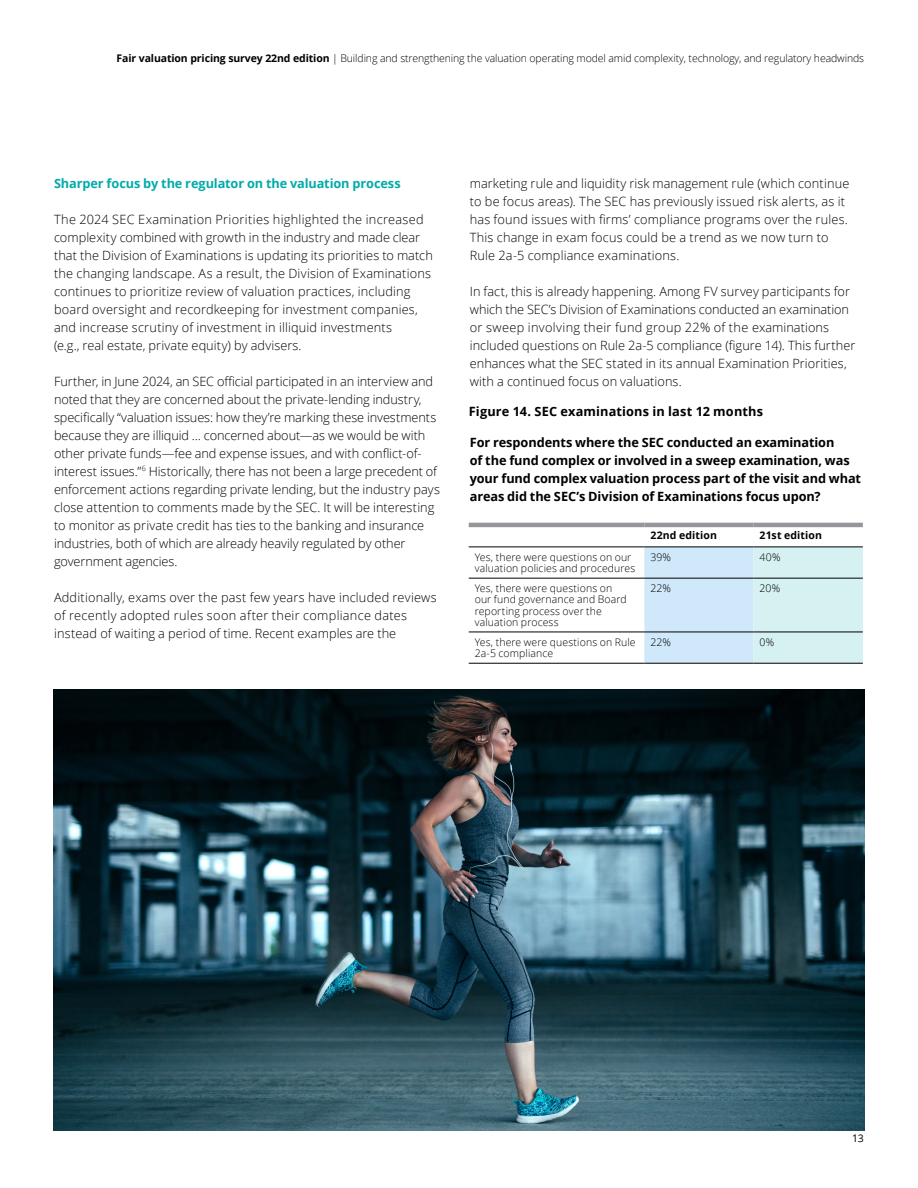
<style>
.page{position:relative;width:918px;height:1188px;background:#fff}
.page>*{position:absolute;margin:0;border:0;box-sizing:border-box;transform-origin:0 0}
.Body_copy__8_5_12pt{font:300 12.75px/18px "Open Sans";letter-spacing:.005em;color:#000}
.Body_copy__8_5_12pt-2{font:700 12.75px/18px "Open Sans";letter-spacing:-.005em;color:#000}
.Body_copy__8_5_12pt-3{font:700 12.75px "Open Sans";letter-spacing:-.01em;color:#00abaa}
.Bulletpoints__8_5_12pt{font:300 10.5px/11.2px "Open Sans";letter-spacing:.01em;color:#000}
.Brochure_title_left__folio_7_9_5pt{font:300 10.5px "Open Sans";letter-spacing:-.01em;color:#000}
.Bulletpoints__8_5_12pt-2{font:700 10.5px "Open Sans";letter-spacing:.01em;color:#000}
.t1{font:10.5px "Open Sans";color:#000}
.s1{font-weight:700}
</style>
<div class="page">
<svg style="left:644px;top:548px;width:219px;height:115px;background:#d0eaf3"></svg>
<hr style="left:469px;top:578px;width:175px;height:1px;background:#000">
<hr style="left:469px;top:632px;width:175px;height:1px;background:#000">
<hr style="left:469px;top:663px;width:175px;height:1px;background:#000">
<hr style="left:469px;top:523px;width:175px;height:4px;background:#94969a">
<hr style="left:469px;top:547px;width:175px;height:1px;background:#000">
<hr style="left:644px;top:523px;width:110px;height:4px;background:#94969a">
<hr style="left:754px;top:523px;width:109px;height:4px;background:#94969a">
<hr style="left:644px;top:547px;width:110px;height:1px;background:#000">
<hr style="left:754px;top:547px;width:109px;height:1px;background:#000">
<hr style="left:644px;top:578px;width:110px;height:1px;background:#000">
<hr style="left:644px;top:632px;width:110px;height:1px;background:#000">
<hr style="left:644px;top:663px;width:110px;height:1px;background:#000">
<hr style="left:754px;top:578px;width:109px;height:1px;background:#000">
<hr style="left:754px;top:632px;width:109px;height:1px;background:#000">
<hr style="left:754px;top:663px;width:109px;height:1px;background:#000">
<img style="left:54px;top:689px;width:810px;height:441px">
<p class="Brochure_title_left__folio_7_9_5pt" style="left:117px;top:51px;width:749px"><span class="s1">Fair valuation pricing survey 22nd edition</span> | Building and strengthening the valuation operating model amid complexity, technology, and regulatory headwinds</p>
<p class="Body_copy__8_5_12pt-3" style="left:54px;top:174px;width:348px">Sharper focus by the regulator on the valuation process</p>
<p class="Body_copy__8_5_12pt" style="left:54px;top:210px;width:380px">The 2024 SEC Examination Priorities highlighted the increased complexity combined with growth in the industry and made clear that the Division of Examinations is updating its priorities to match the changing landscape. As a result, the Division of Examinations continues to prioritize review of valuation practices, including board oversight and recordkeeping for investment companies, and increase scrutiny of investment in illiquid investments<br>(e.g., real estate, private equity) by advisers.</p>
<p class="Body_copy__8_5_12pt" style="left:54px;top:372px;width:388px">Further, in June 2024, an SEC official participated in an interview and noted that they are concerned about the private-lending industry, specifically “valuation issues: how they’re marking these investments because they are illiquid … concerned about—as we would be with other private funds—fee and expense issues, and with conflict-of&shy;interest issues.”<sup>6</sup> Historically, there has not been a large precedent of enforcement actions regarding private lending, but the industry pays close attention to comments made by the SEC. It will be interesting to monitor as private credit has ties to the banking and insurance industries, both of which are already heavily regulated by other government agencies.</p>
<p class="Body_copy__8_5_12pt" style="left:54px;top:588px;width:384px">Additionally, exams over the past few years have included reviews of recently adopted rules soon after their compliance dates instead of waiting a period of time. Recent examples are the</p>
<p class="Body_copy__8_5_12pt" style="left:470px;top:174px;width:381px">marketing rule and liquidity risk management rule (which continue to be focus areas). The SEC has previously issued risk alerts, as it has found issues with firms’ compliance programs over the rules.<br>This change in exam focus could be a trend as we now turn to Rule 2a-5 compliance examinations.</p>
<p class="Body_copy__8_5_12pt" style="left:470px;top:282px;width:387px">In fact, this is already happening. Among FV survey participants for which the SEC’s Division of Examinations conducted an examination or sweep involving their fund group 22% of the examinations included questions on Rule 2a-5 compliance (figure 14). This further enhances what the SEC stated in its annual Examination Priorities, with a continued focus on valuations.</p>
<p class="Body_copy__8_5_12pt-2" style="left:469px;top:402px;width:296px">Figure 14. SEC examinations in last 12 months</p>
<p class="Body_copy__8_5_12pt-2" style="left:470px;top:433px;width:393px">For respondents where the SEC conducted an examination<br>of the fund complex or involved in a sweep examination, was your fund complex valuation process part of the visit and what areas did the SEC’s Division of Examinations focus upon?</p>
<p class="Bulletpoints__8_5_12pt-2" style="left:650px;top:528px;width:68px">22nd edition</p>
<p class="Bulletpoints__8_5_12pt-2" style="left:760px;top:528px;width:64px">21st edition</p>
<p class="Bulletpoints__8_5_12pt" style="left:475px;top:551px;width:162px">Yes, there were questions on our valuation policies and procedures</p>
<p class="Bulletpoints__8_5_12pt" style="left:650px;top:551px;width:22px">39%</p>
<p class="Bulletpoints__8_5_12pt" style="left:760px;top:551px;width:23px">40%</p>
<p class="Bulletpoints__8_5_12pt" style="left:475px;top:582px;width:154px">Yes, there were questions on our fund governance and Board reporting process over the valuation process</p>
<p class="Bulletpoints__8_5_12pt" style="left:650px;top:582px;width:22px">22%</p>
<p class="Bulletpoints__8_5_12pt" style="left:760px;top:582px;width:22px">20%</p>
<p class="Bulletpoints__8_5_12pt" style="left:475px;top:636px;width:162px">Yes, there were questions on Rule<br>2a-5 compliance</p>
<p class="Bulletpoints__8_5_12pt" style="left:650px;top:636px;width:22px">22%</p>
<p class="Bulletpoints__8_5_12pt" style="left:760px;top:636px;width:16px">0%</p>
<p class="t1" style="left:852px;top:1131px;width:13px">13</p>
</div>
